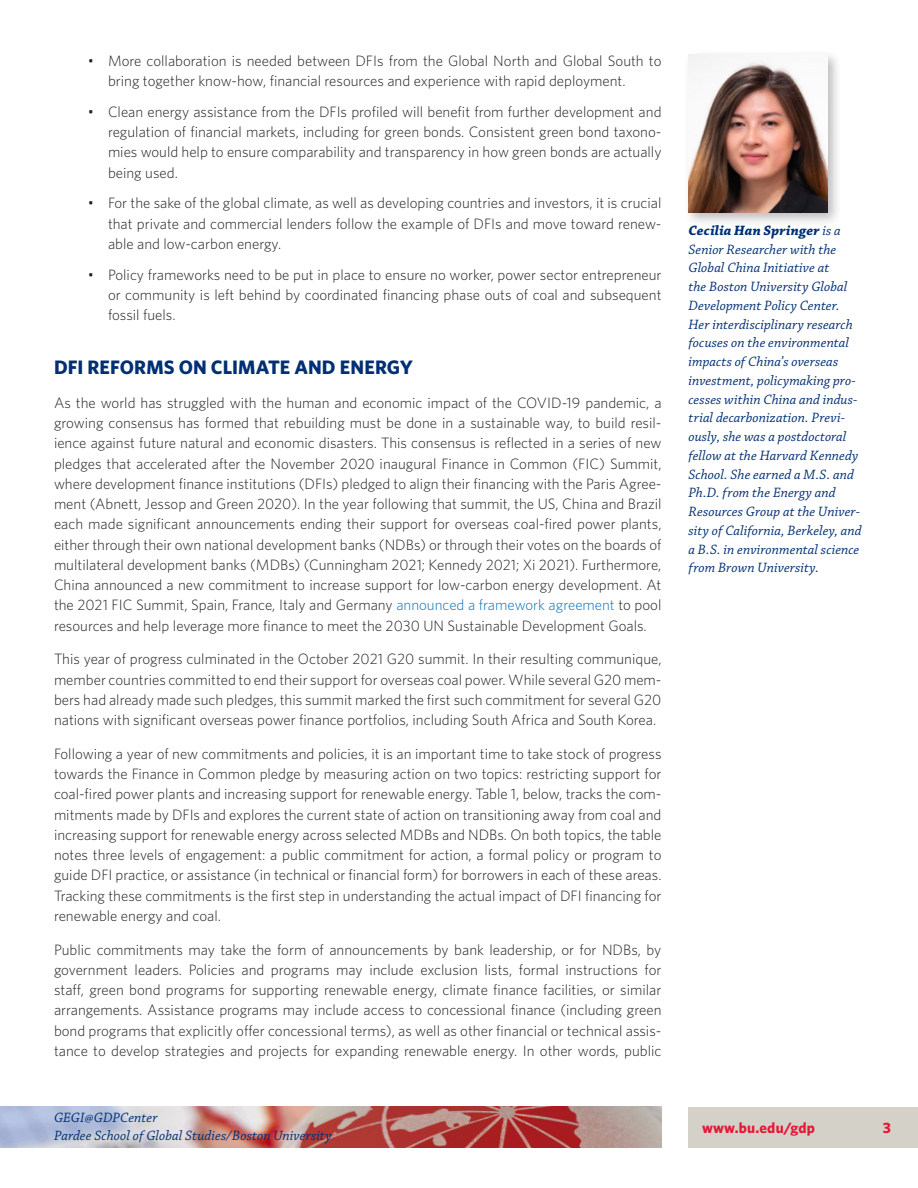
<style>
.page{position:relative;width:918px;height:1188px;background:#fff}
.page>*{position:absolute;margin:0;border:0;box-sizing:border-box;transform-origin:0 0}
.Heading_1{font:700 19.5px "Whitney";letter-spacing:.005em;color:#002f73}
.t1{font:300 15px/20.2px "Whitney";color:#231f20;text-align:justify}
.t2{font:700 15px "Whitney";letter-spacing:.015em;color:#e51836}
.AU_BIO{font:italic 14.25px/18.8px "Chaparral Pro";letter-spacing:.005em;color:#002f73}
.s1{color:#0770ba}
.s2{font-weight:700}
</style>
<div class="page">
<img style="left:0;top:1107px;width:662px;height:40px">
<div style="left:688px;top:1107px;width:230px;height:40px;background:#d4d1c9"></div>
<div style="left:684px;top:50px;width:158px;height:177px;background:#231f20;opacity:.3"></div>
<img style="left:688px;top:54px;width:139px;height:158px">
<p class="t1" style="left:108px;top:50px;width:555px;text-indent:-20px">• More collaboration is needed between DFIs from the Global North and Global South to bring together know-how, financial resources and experience with rapid deployment.</p>
<p class="t1" style="left:108px;top:101px;width:555px;text-indent:-20px">• Clean energy assistance from the DFIs profiled will benefit from further development and regulation of financial markets, including for green bonds. Consistent green bond taxono&shy;mies would help to ensure comparability and transparency in how green bonds are actually being used.</p>
<p class="t1" style="left:108px;top:193px;width:555px;text-indent:-20px">• For the sake of the global climate, as well as developing countries and investors, it is crucial that private and commercial lenders follow the example of DFIs and move toward renew&shy;able and low-carbon energy.</p>
<p class="t1" style="left:108px;top:264px;width:555px;text-indent:-20px">• Policy frameworks need to be put in place to ensure no worker, power sector entrepreneur or community is left behind by coordinated financing phase outs of coal and subsequent fossil fuels.</p>
<p class="Heading_1" style="left:54px;top:354px;width:360px">DFI REFORMS ON CLIMATE AND ENERGY</p>
<p class="t1" style="left:54px;top:392px;width:609px">As the world has struggled with the human and economic impact of the COVID-19 pandemic, a growing consensus has formed that rebuilding must be done in a sustainable way, to build resil&shy;ience against future natural and economic disasters. This consensus is reflected in a series of new pledges that accelerated after the November 2020 inaugural Finance in Common (FIC) Summit, where development finance institutions (DFIs) pledged to align their financing with the Paris Agree&shy;ment (Abnett, Jessop and Green 2020). In the year following that summit, the US, China and Brazil each made significant announcements ending their support for overseas coal-fired power plants, either through their own national development banks (NDBs) or through their votes on the boards of multilateral development banks (MDBs) (Cunningham 2021; Kennedy 2021; Xi 2021). Furthermore, China announced a new commitment to increase support for low-carbon energy development. At the 2021 FIC Summit, Spain, France, Italy and Germany <span class="s1">announced a framework agreement</span> to pool resources and help leverage more finance to meet the 2030 UN Sustainable Development Goals.</p>
<p class="t1" style="left:54px;top:649px;width:609px">This year of progress culminated in the October 2021 G20 summit. In their resulting communique, member countries committed to end their support for overseas coal power. While several G20 mem&shy;bers had already made such pledges, this summit marked the first such commitment for several G20 nations with significant overseas power finance portfolios, including South Africa and South Korea.</p>
<p class="t1" style="left:54px;top:743px;width:609px">Following a year of new commitments and policies, it is an important time to take stock of progress towards the Finance in Common pledge by measuring action on two topics: restricting support for coal-fired power plants and increasing support for renewable energy. Table 1, below, tracks the com&shy;mitments made by DFIs and explores the current state of action on transitioning away from coal and increasing support for renewable energy across selected MDBs and NDBs. On both topics, the table notes three levels of engagement: a public commitment for action, a formal policy or program to guide DFI practice, or assistance (in technical or financial form) for borrowers in each of these areas.<br>Tracking these commitments is the first step in understanding the actual impact of DFI financing for renewable energy and coal.</p>
<p class="t1" style="left:54px;top:939px;width:609px">Public commitments may take the form of announcements by bank leadership, or for NDBs, by government leaders. Policies and programs may include exclusion lists, formal instructions for staff, green bond programs for supporting renewable energy, climate finance facilities, or similar arrangements. Assistance programs may include access to concessional finance (including green bond programs that explicitly offer concessional terms), as well as other financial or technical assis&shy;tance to develop strategies and projects for expanding renewable energy. In other words, public</p>
<p class="AU_BIO" style="left:688px;top:222px;width:175px"><span class="s2">Cecilia Han Springer</span> is a<br>Senior Researcher with the<br>Global China Initiative at<br>the Boston University Global<br>Development Policy Center.<br>Her interdisciplinary research focuses on the environmental impacts of China’s overseas investment, policymaking pro&shy;cesses within China and indus&shy;trial decarbonization. Previ&shy;ously, she was a postdoctoral fellow at the Harvard Kennedy<br>School. She earned a M.S. and<br>Ph.D. from the Energy and<br>Resources Group at the Univer&shy;sity of California, Berkeley, and a B.S. in environmental science from Brown University.</p>
<p class="AU_BIO" style="left:54px;top:1109px;width:279px;line-height:18px">GEGI@GDPCenter<br>Pardee School of Global Studies/Boston University</p>
<p class="t2" style="left:702px;top:1118px;width:115px">www.bu.edu/gdp</p>
<p class="t2" style="left:883px;top:1118px;width:10px">3</p>
</div>
